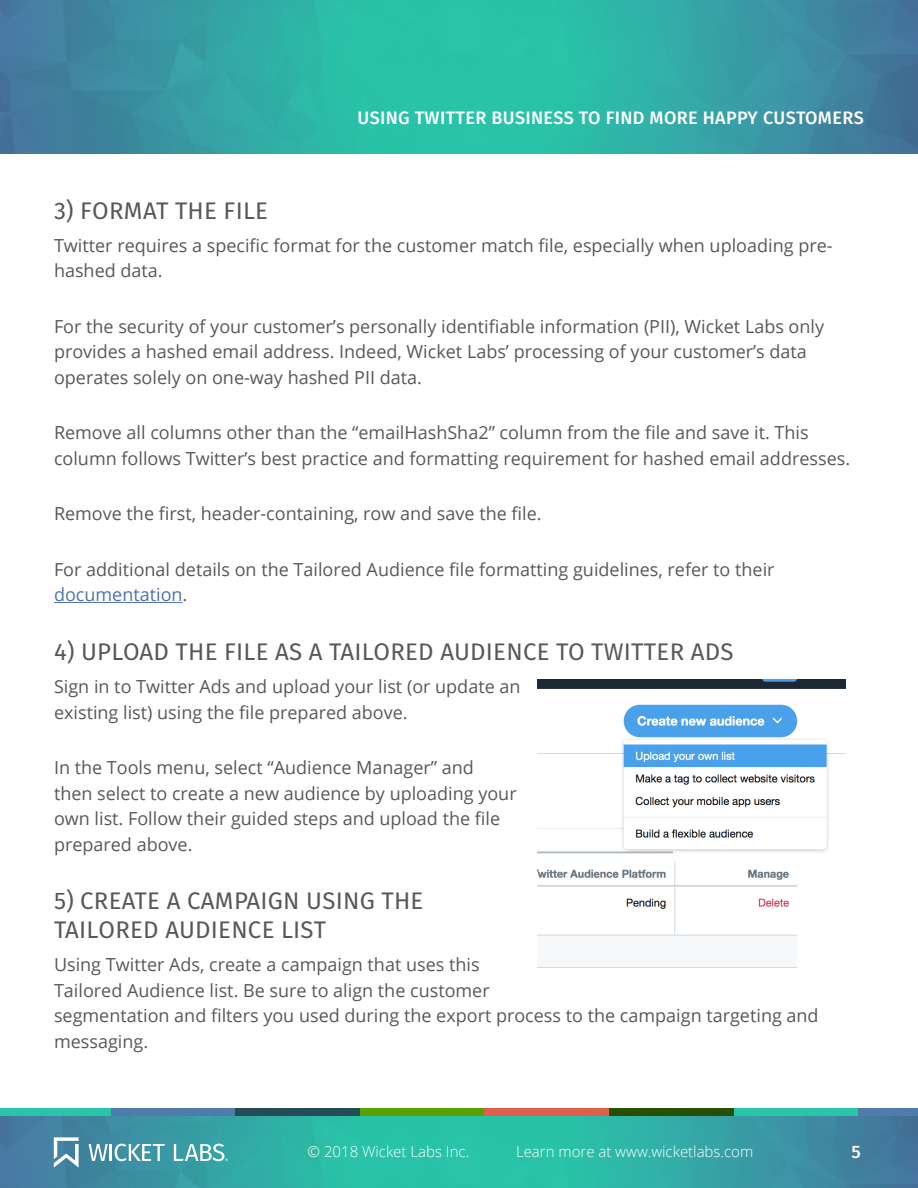
<style>
.page{position:relative;width:918px;height:1188px;background:#fff}
.page>*{position:absolute;margin:0;border:0;box-sizing:border-box;transform-origin:0 0}
.t1{font:24px/28.8px "Fira Sans";letter-spacing:.01em;color:#57585a}
.Body_Text{font:18px/25.5px "Open Sans";color:#57585a}
.Section_Header_-_Ali{font:500 18px "Fira Sans";letter-spacing:.02em;color:#fff}
.t2{font:300 15px "Open Sans";color:#fff}
.s1{color:#4d72ac}
</style>
<div class="page">
<div style="left:0;top:1108px;width:111px;height:8px;background:#29c4a9"></div>
<div style="left:734px;top:1108px;width:124px;height:8px;background:#29c4a9"></div>
<div style="left:111px;top:1108px;width:125px;height:8px;background:#4f7cac"></div>
<div style="left:858px;top:1108px;width:60px;height:8px;background:#4f7cac"></div>
<div style="left:236px;top:1108px;width:124px;height:8px;background:#254b57"></div>
<div style="left:360px;top:1108px;width:124px;height:8px;background:#59a100"></div>
<div style="left:484px;top:1108px;width:125px;height:8px;background:#dd614a"></div>
<div style="left:609px;top:1108px;width:125px;height:8px;background:#274f01"></div>
<img style="left:0;top:0;width:918px;height:153px">
<img style="left:0;top:1116px;width:918px;height:72px">
<svg style="left:54px;top:1137px;width:25px;height:31px"></svg>
<svg style="left:89px;top:1144px;width:76px;height:17px"></svg>
<svg style="left:174px;top:1144px;width:54px;height:17px"></svg>
<hr style="left:54px;top:602px;width:129px;height:1px;background:#4d72ac">
<img style="left:538px;top:680px;width:308px;height:288px">
<p class="Section_Header_-_Ali" style="left:358px;top:105px;width:508px">USING TWITTER BUSINESS TO FIND MORE HAPPY CUSTOMERS</p>
<h3 class="t1" style="left:54px;top:196px;width:216px">3) FORMAT THE FILE</h3>
<p class="Body_Text" style="left:54px;top:232px;width:780px">Twitter requires a specific format for the customer match file, especially when uploading pre&shy;hashed data.</p>
<p class="Body_Text" style="left:54px;top:313px;width:772px">For the security of your customer’s personally identifiable information (PII), Wicket Labs only provides a hashed email address. Indeed, Wicket Labs’ processing of your customer’s data operates solely on one-way hashed PII data.</p>
<p class="Body_Text" style="left:54px;top:419px;width:798px">Remove all columns other than the “emailHashSha2” column from the file and save it. This column follows Twitter’s best practice and formatting requirement for hashed email addresses.</p>
<p class="Body_Text" style="left:54px;top:500px;width:489px">Remove the first, header-containing, row and save the file.</p>
<p class="Body_Text" style="left:54px;top:556px;width:722px">For additional details on the Tailored Audience file formatting guidelines, refer to their <span class="s1">documentation</span>.</p>
<h3 class="t1" style="left:54px;top:637px;width:681px">4) UPLOAD THE FILE AS A TAILORED AUDIENCE TO TWITTER ADS</h3>
<p class="Body_Text" style="left:54px;top:673px;width:468px">Sign in to Twitter Ads and upload your list (or update an existing list) using the file prepared above.</p>
<p class="Body_Text" style="left:54px;top:754px;width:464px">In the Tools menu, select “Audience Manager” and then select to create a new audience by uploading your own list. Follow their guided steps and upload the file prepared above.</p>
<h3 class="t1" style="left:54px;top:887px;width:371px">5) CREATE A CAMPAIGN USING THE<br>TAILORED AUDIENCE LIST</h3>
<p class="Body_Text" style="left:54px;top:951px;width:766px">Using Twitter Ads, create a campaign that uses this<br>Tailored Audience list. Be sure to align the customer<br>segmentation and filters you used during the export process to the campaign targeting and messaging.</p>
<p class="t2" style="left:308px;top:1142px;width:163px">© 2018 Wicket Labs Inc.</p>
<p class="t2" style="left:516px;top:1142px;width:239px">Learn more at www.wicketlabs.com</p>
<p class="Section_Header_-_Ali" style="left:852px;top:1139px;width:11px">5</p>
</div>
